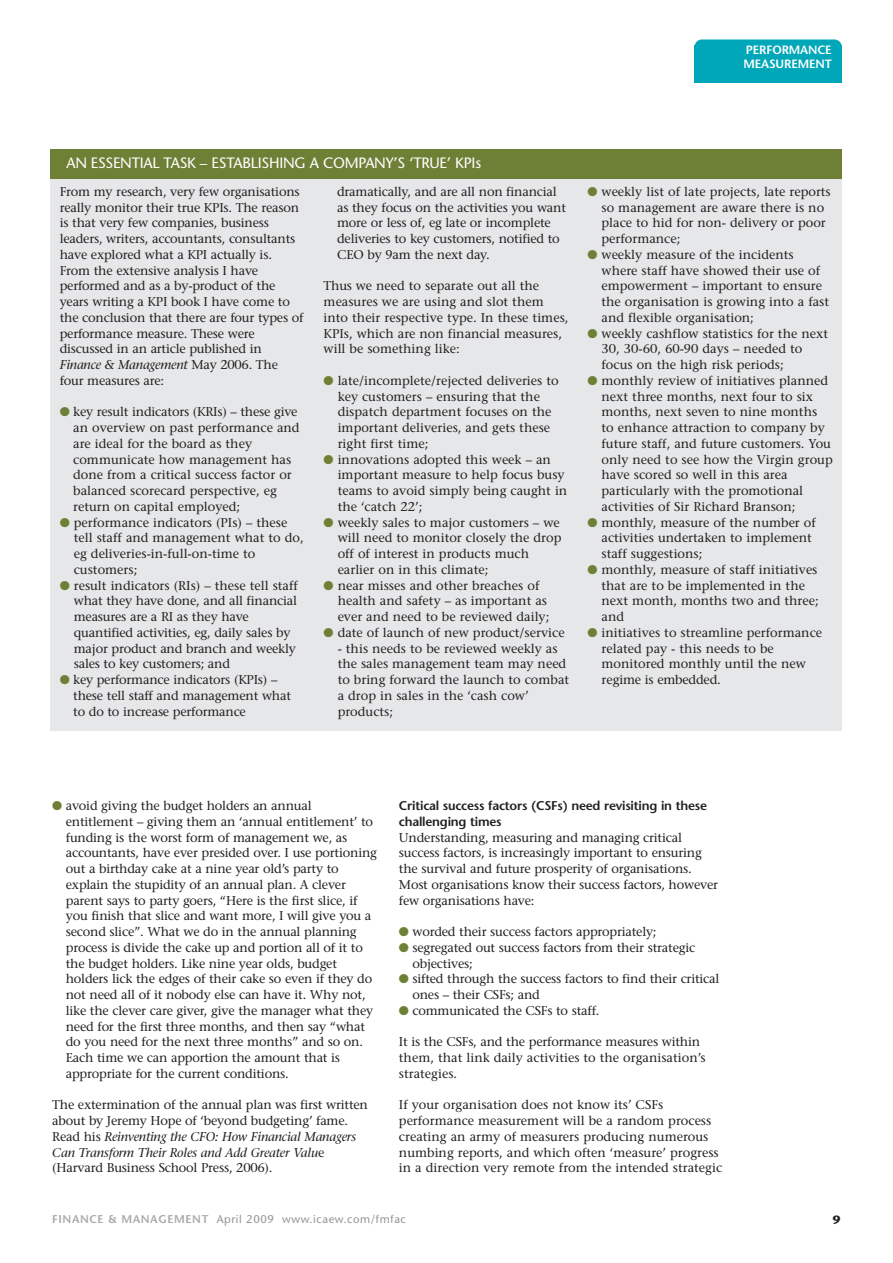
<style>
.page{position:relative;width:893px;height:1263px;background:#fff}
.page>*{position:absolute;margin:0;border:0;box-sizing:border-box;transform-origin:0 0}
.t1{font:15px "Stone Sans";letter-spacing:-.015em;color:#fff}
.t2{font:12.75px/15.8px "Stone Serif";color:#231f20}
.t3{font:600 12.75px/15.8px "Stone Sans";letter-spacing:-.015em;color:#231f20}
.t4{font:600 12px/14.4px "Stone Sans";letter-spacing:-.01em;color:#fff}
.t5{font:700 12px "Stone Sans";color:#231f20}
.t6{font:11.25px "Stone Sans";letter-spacing:.05em;color:#939598}
.s1{font-style:italic}
.s2{color:#6e7f36}
.s3{font-weight:600;color:#a7a9ac}
</style>
<div class="page">
<div style="left:694px;top:46px;width:148px;height:37px;background:#00a7b8"></div>
<div style="left:694px;top:39px;width:148px;height:15px;background:#00a7b8;border-radius:7px"></div>
<div style="left:51px;top:161px;width:791px;height:570px;background:#e6e7e8"></div>
<div style="left:51px;top:149px;width:791px;height:30px;background:#6e7f36"></div>
<p class="t4" style="left:743px;top:44px;width:90px">PERFORMANCE<br>MEASUREMENT</p>
<p class="t1" style="left:66px;top:157px;width:416px">AN ESSENTIAL TASK – ESTABLISHING A COMPANY’S ‘TRUE’ KPIs</p>
<p class="t2" style="left:60px;top:185px;width:245px">From my research, very few organisations really monitor their true KPIs. The reason is that very few companies, business leaders, writers, accountants, consultants have explored what a KPI actually is.<br>From the extensive analysis I have performed and as a by-product of the years writing a KPI book I have come to the conclusion that there are four types of performance measure. These were discussed in an article published in <span class="s1">Finance &amp; Management</span> May 2006. The four measures are:</p>
<p class="t2" style="left:73px;top:405px;width:228px;text-indent:-14px"><span class="s2">●</span> key result indicators (KRIs) – these give an overview on past performance and are ideal for the board as they communicate how management has done from a critical success factor or balanced scorecard perspective, eg return on capital employed;</p>
<p class="t2" style="left:74px;top:516px;width:231px;text-indent:-14px"><span class="s2">●</span> performance indicators (PIs) – these tell staff and management what to do, eg deliveries-in-full-on-time to customers;</p>
<p class="t2" style="left:74px;top:579px;width:226px;text-indent:-14px"><span class="s2">●</span> result indicators (RIs) – these tell staff what they have done, and all financial measures are a RI as they have quantified activities, eg, daily sales by major product and branch and weekly sales to key customers; and</p>
<p class="t2" style="left:73px;top:673px;width:219px;text-indent:-14px"><span class="s2">●</span> key performance indicators (KPIs) – these tell staff and management what to do to increase performance</p>
<p class="t2" style="left:337px;top:185px;width:230px">dramatically, and are all non financial as they focus on the activities you want more or less of, eg late or incomplete deliveries to key customers, notified to CEO by 9am the next day.</p>
<p class="t2" style="left:324px;top:279px;width:246px">Thus we need to separate out all the measures we are using and slot them into their respective type. In these times, KPIs, which are non financial measures, will be something like:</p>
<p class="t2" style="left:338px;top:374px;width:222px;text-indent:-14px"><span class="s2">●</span> late/incomplete/rejected deliveries to key customers – ensuring that the dispatch department focuses on the important deliveries, and gets these right first time;</p>
<p class="t2" style="left:338px;top:453px;width:231px;text-indent:-14px"><span class="s2">●</span> innovations adopted this week – an important measure to help focus busy teams to avoid simply being caught in the ‘catch 22’;</p>
<p class="t2" style="left:338px;top:516px;width:225px;text-indent:-14px"><span class="s2">●</span> weekly sales to major customers – we will need to monitor closely the drop off of interest in products much earlier on in this climate;</p>
<p class="t2" style="left:338px;top:579px;width:213px;text-indent:-14px"><span class="s2">●</span> near misses and other breaches of health and safety – as important as ever and need to be reviewed daily;</p>
<p class="t2" style="left:324px;top:626px;width:242px"><span class="s2">●</span> date of launch of new product/service</p>
<p class="t2" style="left:338px;top:642px;width:233px">- this needs to be reviewed weekly as the sales management team may need to bring forward the launch to combat a drop in sales in the ‘cash cow’ products;</p>
<p class="t2" style="left:601px;top:185px;width:231px;text-indent:-14px"><span class="s2">●</span> weekly list of late projects, late reports so management are aware there is no place to hid for non- delivery or poor performance;</p>
<p class="t2" style="left:601px;top:248px;width:229px;text-indent:-14px"><span class="s2">●</span> weekly measure of the incidents where staff have showed their use of empowerment – important to ensure the organisation is growing into a fast and flexible organisation;</p>
<p class="t2" style="left:601px;top:327px;width:228px;text-indent:-14px"><span class="s2">●</span> weekly cashflow statistics for the next<br>30, 30-60, 60-90 days – needed to focus on the high risk periods;</p>
<p class="t2" style="left:601px;top:374px;width:233px;text-indent:-14px"><span class="s2">●</span> monthly review of initiatives planned next three months, next four to six months, next seven to nine months<br>to enhance attraction to company by future staff, and future customers. You only need to see how the Virgin group have scored so well in this area particularly with the promotional activities of Sir Richard Branson;</p>
<p class="t2" style="left:601px;top:516px;width:216px;text-indent:-14px"><span class="s2">●</span> monthly, measure of the number of activities undertaken to implement staff suggestions;</p>
<p class="t2" style="left:601px;top:563px;width:219px;text-indent:-14px"><span class="s2">●</span> monthly, measure of staff initiatives that are to be implemented in the next month, months two and three; and</p>
<p class="t2" style="left:601px;top:626px;width:222px;text-indent:-14px"><span class="s2">●</span> initiatives to streamline performance related pay - this needs to be monitored monthly until the new regime is embedded.</p>
<p class="t2" style="left:66px;top:799px;width:313px;text-indent:-13px"><span class="s2">●</span> avoid giving the budget holders an annual entitlement – giving them an ‘annual entitlement’ to funding is the worst form of management we, as accountants, have ever presided over. I use portioning out a birthday cake at a nine year old’s party to explain the stupidity of an annual plan. A clever parent says to party goers, “Here is the first slice, if you finish that slice and want more, I will give you a second slice”. What we do in the annual planning process is divide the cake up and portion all of it to the budget holders. Like nine year olds, budget holders lick the edges of their cake so even if they do not need all of it nobody else can have it. Why not, like the clever care giver, give the manager what they need for the first three months, and then say “what do you need for the next three months” and so on.<br>Each time we can apportion the amount that is appropriate for the current conditions.</p>
<p class="t2" style="left:52px;top:1098px;width:317px">The extermination of the annual plan was first written about by Jeremy Hope of ‘beyond budgeting’ fame.<br>Read his <span class="s1">Reinventing the CFO: How Financial Managers Can Transform Their Roles and Add Greater Valu</span>e (Harvard Business School Press, 2006).</p>
<p class="t3" style="left:399px;top:799px;width:310px">Critical success factors (CSFs) need revisiting in these challenging times</p>
<p class="t2" style="left:399px;top:831px;width:321px">Understanding, measuring and managing critical success factors, is increasingly important to ensuring the survival and future prosperity of organisations.<br>Most organisations know their success factors, however few organisations have:</p>
<p class="t2" style="left:399px;top:925px;width:259px"><span class="s2">●</span> worded their success factors appropriately;</p>
<p class="t2" style="left:412px;top:941px;width:284px;text-indent:-14px"><span class="s2">●</span> segregated out success factors from their strategic objectives;</p>
<p class="t2" style="left:412px;top:972px;width:308px;text-indent:-14px"><span class="s2">●</span> sifted through the success factors to find their critical ones – their CSFs; and</p>
<p class="t2" style="left:399px;top:1004px;width:202px"><span class="s2">●</span> communicated the CSFs to staff.</p>
<p class="t2" style="left:399px;top:1035px;width:308px">It is the CSFs, and the performance measures within them, that link daily activities to the organisation’s strategies.</p>
<p class="t2" style="left:399px;top:1098px;width:325px">If your organisation does not know its’ CSFs performance measurement will be a random process creating an army of measurers producing numerous numbing reports, and which often ‘measure’ progress in a direction very remote from the intended strategic</p>
<p class="t6" style="left:52px;top:1215px;width:355px"><span class="s3">FINANCE &amp; MANAGEMENT</span> April 2009 www.icaew.com/fmfac</p>
<p class="t5" style="left:833px;top:1215px;width:9px">9</p>
</div>
